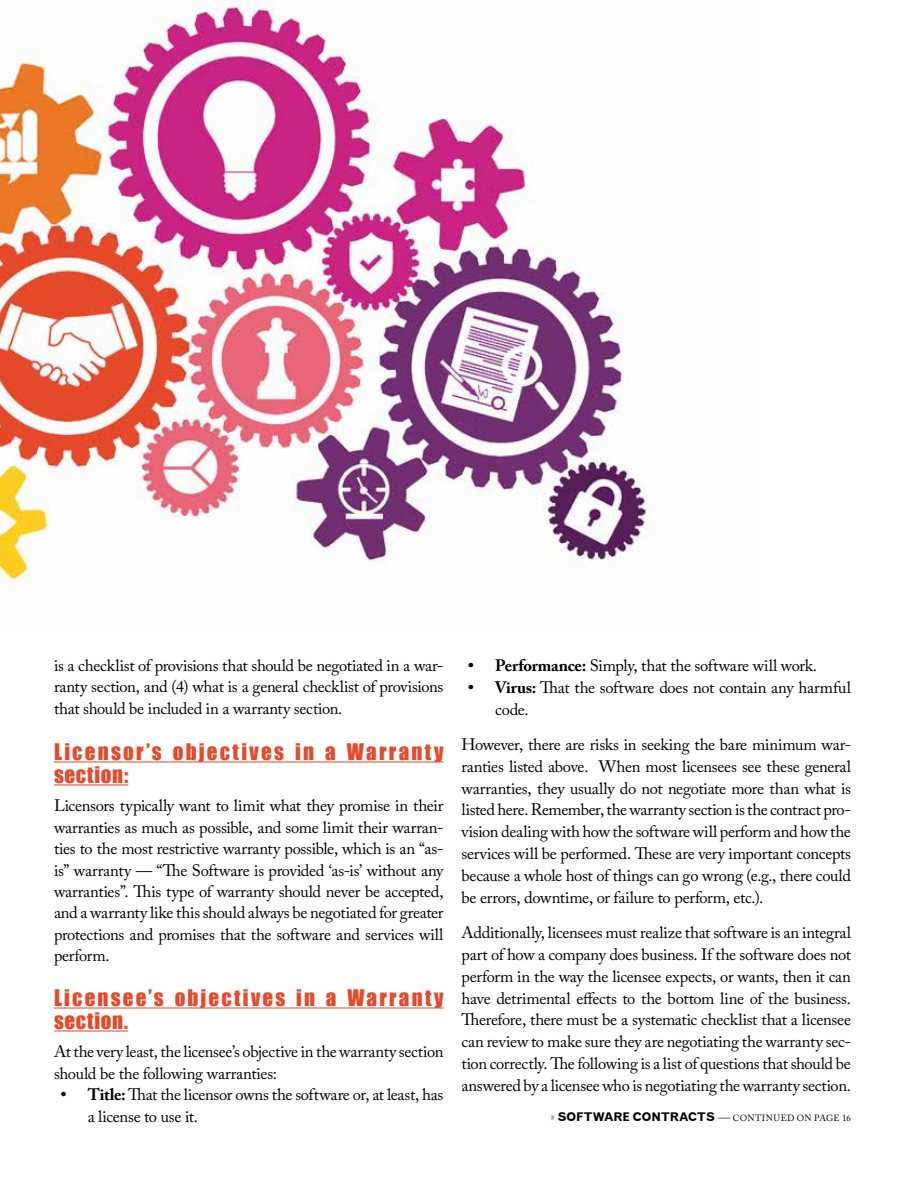
<style>
.page{position:relative;width:918px;height:1188px;background:#fff}
.page>*{position:absolute;margin:0;border:0;box-sizing:border-box;transform-origin:0 0}
.t1{font:21px/23px "Impact";letter-spacing:.105em;color:#e74a2b}
.t2{font:16.5px/21.9px "Adobe Caslon Pro";letter-spacing:-.02em;color:#000;text-align:justify}
.t3{font:12px "Gothic 720 BT Bold B";letter-spacing:.01em;color:#000}
.s1{font-weight:700}
.s2{font-family:"Calisto";font-style:italic}
.s3{font-family:"Adobe Caslon Pro";font-size:9px}
</style>
<div class="page">
<hr style="left:54px;top:761px;width:390px;height:1px;background:#e74a2b">
<hr style="left:54px;top:784px;width:74px;height:1px;background:#e74a2b">
<hr style="left:54px;top:1007px;width:390px;height:2px;background:#e74a2b">
<hr style="left:54px;top:1030px;width:74px;height:2px;background:#e74a2b">
<img style="left:0;top:4px;width:655px;height:583px">
<p class="t2" style="left:54px;top:655px;width:391px;line-height:21.5px">is a checklist of provisions that should be negotiated in a war&shy;ranty section, and (4) what is a general checklist of provisions that should be included in a warranty section.</p>
<p class="t1" style="left:54px;top:740px;width:391px">Licensor’s objectives in a Warranty section:</p>
<p class="t2" style="left:54px;top:795px;width:391px;line-height:21.5px">Licensors typically want to limit what they promise in their warranties as much as possible, and some limit their warran&shy;ties to the most restrictive warranty possible, which is an “as&shy;is” warranty — “The Software is provided ‘as-is’ without any warranties”. This type of warranty should never be accepted, and a warranty like this should always be negotiated for greater protections and promises that the software and services will perform.</p>
<p class="t1" style="left:54px;top:986px;width:391px">Licensee’s objectives in a Warranty section.</p>
<p class="t2" style="left:54px;top:1041px;width:391px;line-height:21.5px">At the very least, the licensee’s objective in the warranty section should be the following warranties:</p>
<p class="t2" style="left:88px;top:1084px;width:357px;line-height:21.5px;text-indent:-27px"><span class="s1">• Title:</span> That the licensor owns the software or, at least, has a license to use it.</p>
<p class="t2" style="left:468px;top:654px;width:350px"><span class="s1">• Performance:</span> Simply, that the software will work.</p>
<p class="t2" style="left:495px;top:676px;width:357px;text-indent:-27px"><span class="s1">• Virus:</span> That the software does not contain any harmful code.</p>
<p class="t2" style="left:462px;top:733px;width:391px">However, there are risks in seeking the bare minimum war&shy;ranties listed above. When most licensees see these general warranties, they usually do not negotiate more than what is listed here. Remember, the warranty section is the contract pro&shy;vision dealing with how the software will perform and how the services will be performed. These are very important concepts because a whole host of things can go wrong (e.g., there could be errors, downtime, or failure to perform, etc.).</p>
<p class="t2" style="left:462px;top:921px;width:391px">Additionally, licensees must realize that software is an integral part of how a company does business. If the software does not perform in the way the licensee expects, or wants, then it can have detrimental effects to the bottom line of the business.<br>Therefore, there must be a systematic checklist that a licensee can review to make sure they are negotiating the warranty sec&shy;tion correctly. The following is a list of questions that should be answered by a licensee who is negotiating the warranty section.</p>
<p class="t3" style="left:558px;top:1110px;width:295px">SOFTWARE CONTRACTS <span class="s2">—</span> <span class="s3">CONTINUED ON PAGE 16</span></p>
</div>
